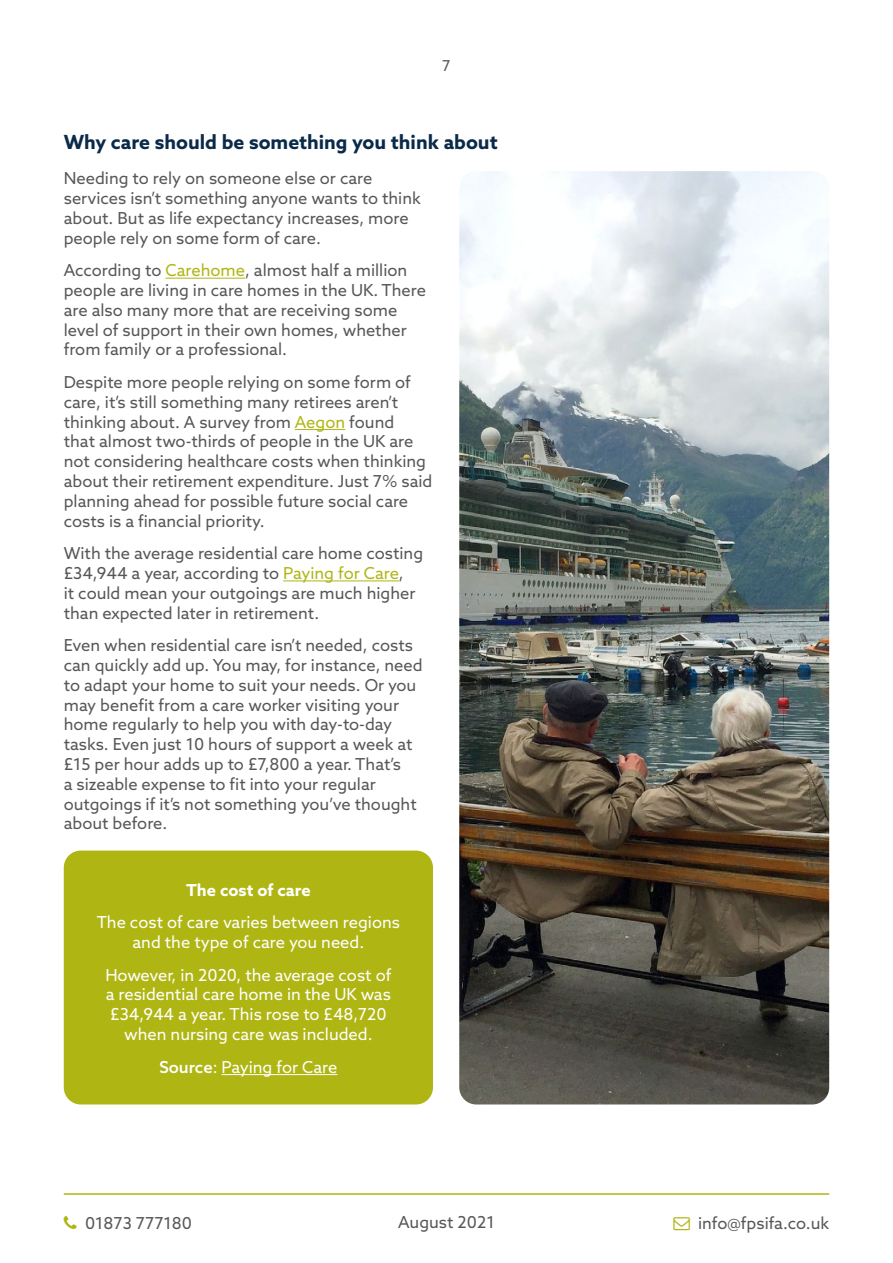
<style>
.page{position:relative;width:893px;height:1263px;background:#fff}
.page>*{position:absolute;margin:0;border:0;box-sizing:border-box;transform-origin:0 0}
.t1{font:700 19.5px "Azo Sans";color:#0a2a49}
.t2{font:16.5px/19.8px "Azo Sans";color:#575756}
.t3{font:16.5px/19.8px "Azo Sans";color:#fff;text-align:center}
.t4{font:700 16.5px "Azo Sans";color:#fff}
.t5{font:15px "Azo Sans";color:#575756}
.s1{color:#afb613}
.s2{font-weight:500}
</style>
<div class="page">
<hr style="left:64px;top:1193px;width:765px;height:2px;background:#afb613">
<hr style="left:166px;top:278px;width:79px;height:1px;background:#afb613">
<hr style="left:295px;top:429px;width:50px;height:1px;background:#afb613">
<hr style="left:283px;top:580px;width:116px;height:1px;background:#afb613">
<div style="left:64px;top:850px;width:369px;height:254px;background:#afb613;border-radius:17px"></div>
<hr style="left:222px;top:1074px;width:115px;height:1px;background:#fff">
<img style="left:459px;top:171px;width:370px;height:933px">
<p class="t5" style="left:442px;top:56px;width:10px">7</p>
<p class="t1" style="left:64px;top:129px;width:435px">Why care should be something you think about</p>
<p class="t2" style="left:64px;top:168px;width:359px">Needing to rely on someone else or care services isn’t something anyone wants to think about. But as life expectancy increases, more people rely on some form of care.</p>
<p class="t2" style="left:64px;top:260px;width:364px">According to <span class="s1">Carehome</span>, almost half a million people are living in care homes in the UK. There are also many more that are receiving some level of support in their own homes, whether from family or a professional.</p>
<p class="t2" style="left:64px;top:372px;width:370px">Despite more people relying on some form of care, it’s still something many retirees aren’t thinking about. A survey from <span class="s1">Aegon</span> found<br>that almost two-thirds of people in the UK are not considering healthcare costs when thinking about their retirement expenditure. Just 7% said planning ahead for possible future social care costs is a financial priority.</p>
<p class="t2" style="left:64px;top:543px;width:361px">With the average residential care home costing £34,944 a year, according to <span class="s1">Paying for Care</span>,<br>it could mean your outgoings are much higher than expected later in retirement.</p>
<p class="t2" style="left:64px;top:635px;width:360px">Even when residential care isn’t needed, costs can quickly add up. You may, for instance, need to adapt your home to suit your needs. Or you may benefit from a care worker visiting your home regularly to help you with day-to-day tasks. Even just 10 hours of support a week at £15 per hour adds up to £7,800 a year. That’s<br>a sizeable expense to fit into your regular outgoings if it’s not something you’ve thought about before.</p>
<p class="t4" style="left:186px;top:879px;width:126px">The cost of care</p>
<p class="t3" style="left:97px;top:912px;width:305px">The cost of care varies between regions and the type of care you need.</p>
<p class="t3" style="left:105px;top:965px;width:288px">However, in 2020, the average cost of a residential care home in the UK was £34,944 a year. This rose to £48,720 when nursing care was included.</p>
<p class="t3" style="left:159px;top:1056px;width:179px"><span class="s2">Source</span>: Paying for Care</p>
<p class="t2" style="left:398px;top:1212px;width:98px">August 2021</p>
<p class="t2" style="left:85px;top:1213px;width:109px">01873 777180</p>
<p class="t2" style="left:698px;top:1213px;width:133px">info@fpsifa.co.uk</p>
</div>
